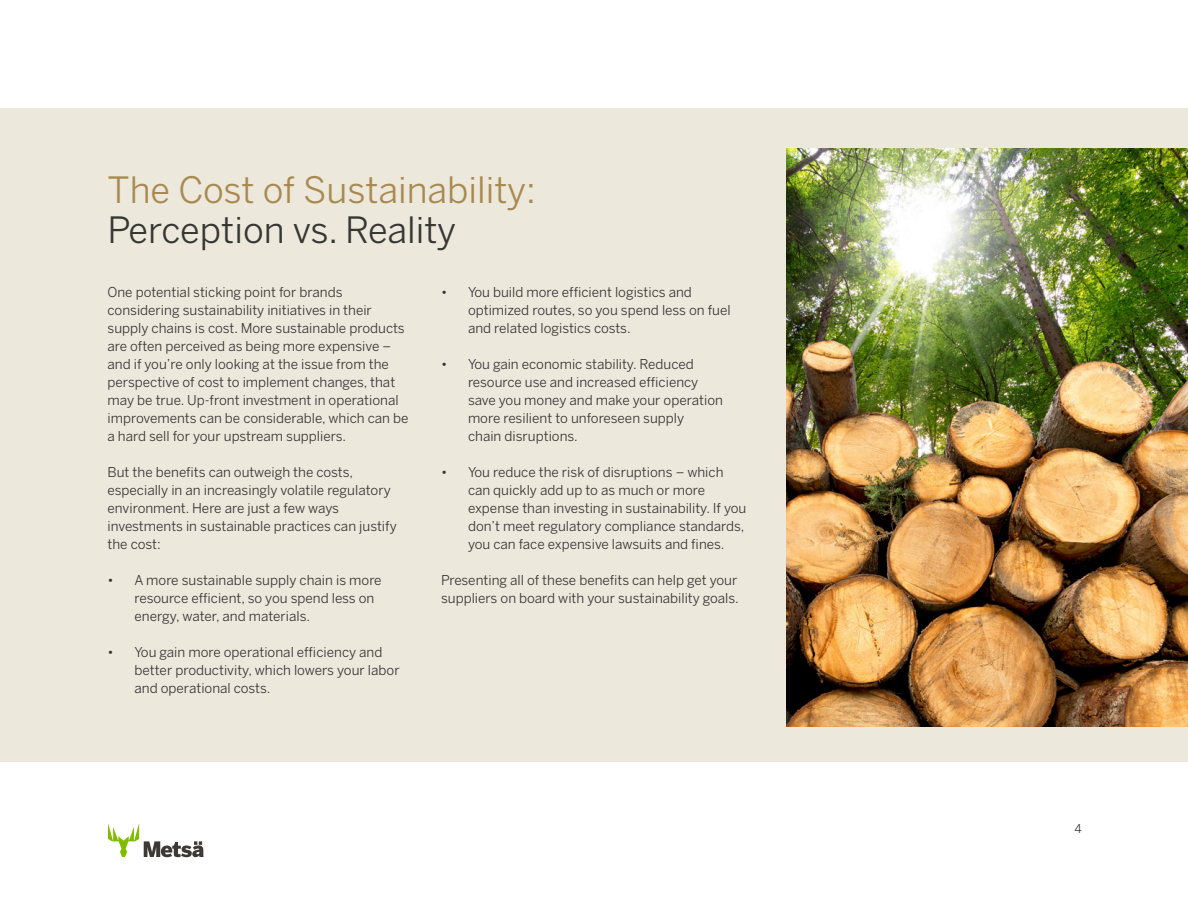
<style>
.page{position:relative;width:1188px;height:918px;background:#fff}
.page>*{position:absolute;margin:0;border:0;box-sizing:border-box;transform-origin:0 0}
.t1{font:36px/40.5px "Benton Sans";color:#a88a51}
.t2{font:13.5px/18px "Benton Sans";color:#363534}
.t3{font:12px "Benton Sans";color:#363534}
.s1{color:#363633}
</style>
<div class="page">
<div style="left:0;top:108px;width:1188px;height:653px;background:#ede8dc"></div>
<svg style="left:108px;top:824px;width:96px;height:33px"></svg>
<img style="left:786px;top:148px;width:402px;height:579px">
<p class="t1" style="left:108px;top:169px;width:430px">The Cost of Sustainability:<br><span class="s1">Perception vs. Reality</span></p>
<p class="t2" style="left:468px;top:283px;width:264px;text-indent:-27px">• You build more efficient logistics and optimized routes, so you spend less on fuel and related logistics costs.</p>
<p class="t2" style="left:468px;top:355px;width:257px;text-indent:-27px">• You gain economic stability. Reduced resource use and increased efficiency save you money and make your operation more resilient to unforeseen supply<br>chain disruptions.</p>
<p class="t2" style="left:468px;top:463px;width:280px;text-indent:-27px">• You reduce the risk of disruptions – which can quickly add up to as much or more expense than investing in sustainability. If you don’t meet regulatory compliance standards, you can face expensive lawsuits and fines.</p>
<p class="t2" style="left:441px;top:571px;width:299px">Presenting all of these benefits can help get your suppliers on board with your sustainability goals.</p>
<p class="t2" style="left:108px;top:283px;width:302px">One potential sticking point for brands considering sustainability initiatives in their supply chains is cost. More sustainable products are often perceived as being more expensive – and if you’re only looking at the issue from the perspective of cost to implement changes, that may be true. Up-front investment in operational improvements can be considerable, which can be a hard sell for your upstream suppliers.</p>
<p class="t2" style="left:108px;top:463px;width:291px">But the benefits can outweigh the costs, especially in an increasingly volatile regulatory environment. Here are just a few ways investments in sustainable practices can justify the cost:</p>
<p class="t2" style="left:135px;top:571px;width:249px;text-indent:-27px">• A more sustainable supply chain is more resource efficient, so you spend less on energy, water, and materials.</p>
<p class="t2" style="left:135px;top:643px;width:267px;text-indent:-27px">• You gain more operational efficiency and better productivity, which lowers your labor and operational costs.</p>
<p class="t3" style="left:1075px;top:822px;width:9px">4</p>
</div>
